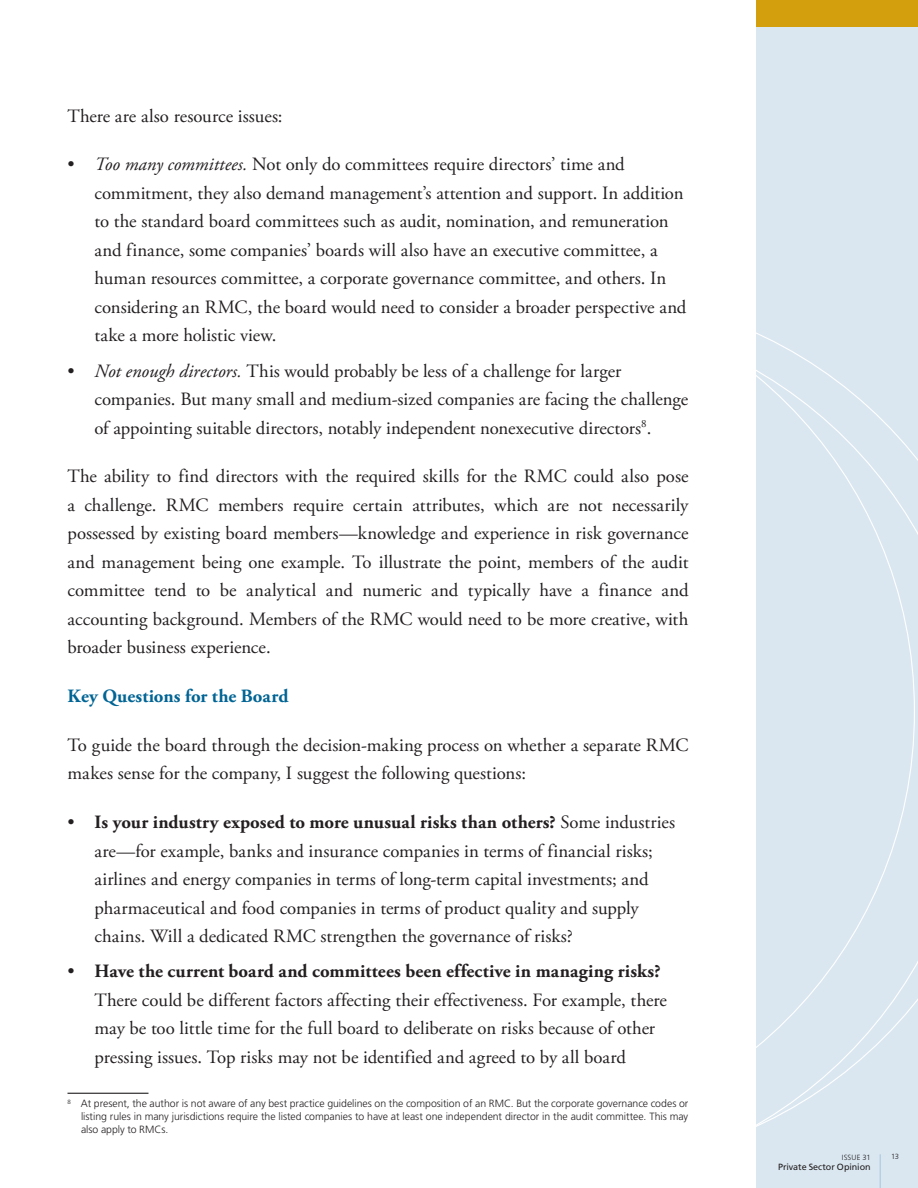
<style>
.page{position:relative;width:918px;height:1188px;background:#fff}
.page>*{position:absolute;margin:0;border:0;box-sizing:border-box;transform-origin:0 0}
.Body_Copy{font:18.75px/28.5px "Adobe Garamond Pro";color:#231f20}
.Body_Copy-2{font:700 18.75px "Adobe Garamond Pro";letter-spacing:.005em;color:#006494}
.FOOTNOTE{font:300 10.5px/12.6px "Frutiger";letter-spacing:-.005em;color:#231f20;text-align:justify}
.t1{font:9px "Frutiger";letter-spacing:-.005em;color:#231f20}
.t2{font:300 7.5px "Frutiger";letter-spacing:.01em;color:#231f20}
.s1{font-style:italic}
.s2{font-weight:700}
</style>
<div class="page">
<div style="left:756px;top:0;width:162px;height:1188px;background:#dae7f1"></div>
<div style="left:756px;top:0;width:162px;height:27px;background:#d49f0c"></div>
<hr style="left:880px;top:1154px;width:1px;height:34px;background:#a8c8de">
<hr style="left:68px;top:1093px;width:80px;height:1px;background:#231f20">
<p class="Body_Copy" style="left:68px;top:102px;width:217px">There are also resource issues:</p>
<p class="Body_Copy" style="left:94px;top:151px;width:593px;text-indent:-27px">• <span class="s1">Too many committees.</span> Not only do committees require directors’ time and commitment, they also demand management’s attention and support. In addition to the standard board committees such as audit, nomination, and remuneration and finance, some companies’ boards will also have an executive committee, a human resources committee, a corporate governance committee, and others. In considering an RMC, the board would need to consider a broader perspective and take a more holistic view.</p>
<p class="Body_Copy" style="left:94px;top:357px;width:595px;text-indent:-27px">• <span class="s1">Not enough directors.</span> This would probably be less of a challenge for larger companies. But many small and medium-sized companies are facing the challenge of appointing suitable directors, notably independent nonexecutive directors<sup>8</sup>.</p>
<p class="Body_Copy" style="left:68px;top:463px;width:623px;text-align:justify">The ability to find directors with the required skills for the RMC could also pose a challenge. RMC members require certain attributes, which are not necessarily possessed by existing board members—knowledge and experience in risk governance and management being one example. To illustrate the point, members of the audit committee tend to be analytical and numeric and typically have a finance and accounting background. Members of the RMC would need to be more creative, with broader business experience.</p>
<p class="Body_Copy-2" style="left:68px;top:685px;width:222px">Key Questions for the Board</p>
<p class="Body_Copy" style="left:68px;top:731px;width:622px">To guide the board through the decision-making process on whether a separate RMC makes sense for the company, I suggest the following questions:</p>
<p class="Body_Copy" style="left:94px;top:809px;width:582px;text-indent:-27px">• <span class="s2">Is your industry exposed to more unusual risks than others?</span> Some industries are—for example, banks and insurance companies in terms of financial risks; airlines and energy companies in terms of long-term capital investments; and pharmaceutical and food companies in terms of product quality and supply chains. Will a dedicated RMC strengthen the governance of risks?</p>
<p class="Body_Copy" style="left:94px;top:958px;width:574px;text-indent:-27px">• <span class="s2">Have the current board and committees been effective in managing risks?<br></span>There could be different factors affecting their effectiveness. For example, there may be too little time for the full board to deliberate on risks because of other pressing issues. Top risks may not be identified and agreed to by all board</p>
<p class="FOOTNOTE" style="left:81px;top:1098px;width:609px;text-indent:-14px"><sup>8</sup> At present, the author is not aware of any best practice guidelines on the composition of an RMC. But the corporate governance codes or listing rules in many jurisdictions require the listed companies to have at least one independent director in the audit committee. This may also apply to RMCs.</p>
<p class="t2" style="left:842px;top:1153px;width:30px">ISSUE 31</p>
<p class="t1" style="left:778px;top:1162px;width:94px">Private Sector Opinion</p>
<p class="t2" style="left:891px;top:1153px;width:10px">13</p>
</div>
